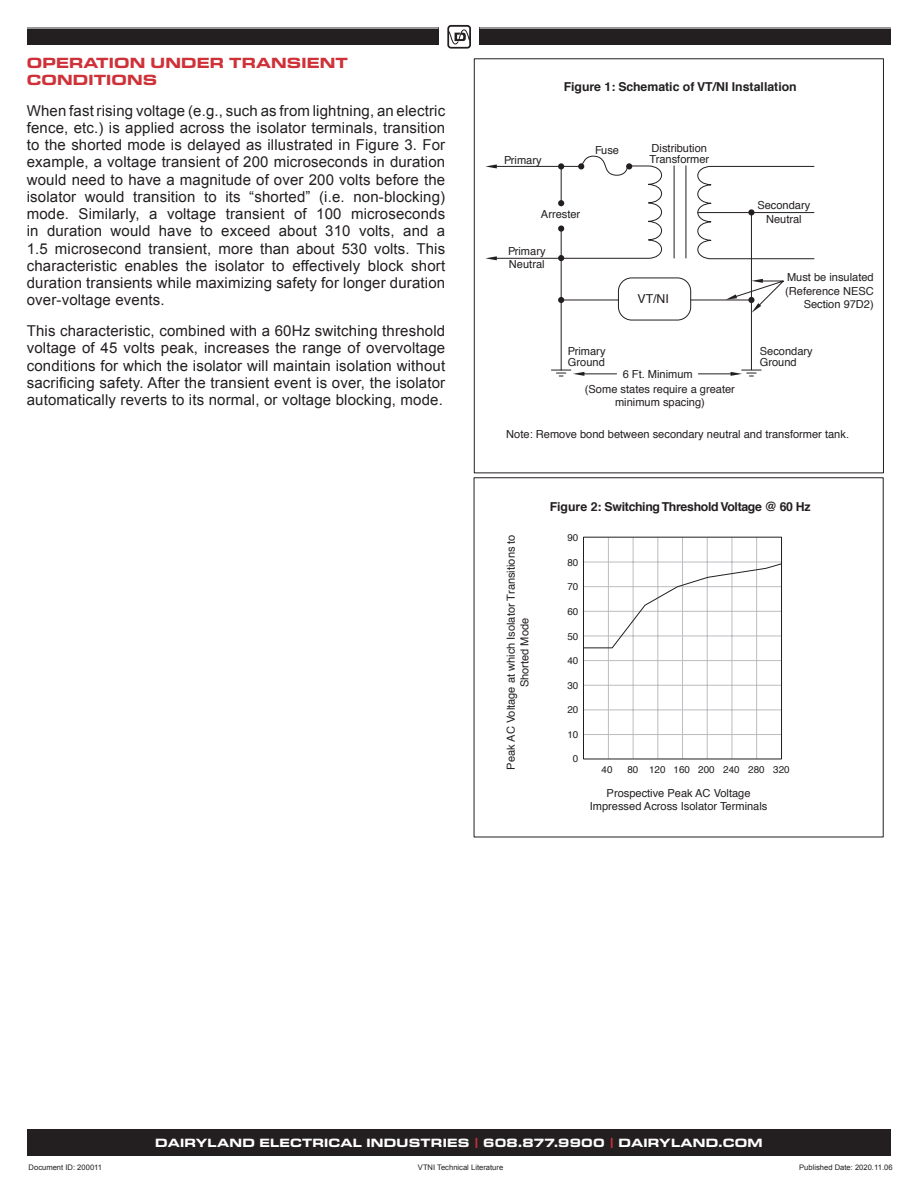
<style>
.page{position:relative;width:918px;height:1188px;background:#fff}
.page>*{position:absolute;margin:0;border:0;box-sizing:border-box;transform-origin:0 0}
.Body_Copy{font:15px/17.2px "Arial";letter-spacing:.01em;color:#231f20;text-align:justify}
.Body_Copy-2{font:700 expanded 15px/17.2px "Eurostile Next LT Pro";letter-spacing:.01em;color:#cf3138}
.t1{font:700 12.3px "Helvetica";letter-spacing:-.025em;color:#231f20}
.t2{font:700 12.3px "Helvetica";color:#231f20}
.t3{font:12.3px "Helvetica";color:#231f20}
.t4{font:700 expanded 12.15px "Eurostile Next LT Pro";letter-spacing:.02em;color:#fff}
.t5{font:11.1px/13.5px "Helvetica";color:#231f20}
.t6{font:9.9px "Helvetica";color:#231f20}
.t7{font:7.65px "Arial";color:#231f20}
.s1{color:#cf3138}
</style>
<div class="page">
<div style="left:480px;top:27px;width:411px;height:18px;background:#231f20"></div>
<div style="left:27px;top:27px;width:411px;height:18px;background:#231f20"></div>
<svg style="left:447px;top:25px;width:24px;height:24px"></svg>
<hr style="left:480px;top:27px;width:411px;height:2px;background:#bcbdc0">
<hr style="left:27px;top:27px;width:411px;height:2px;background:#bcbdc0">
<div style="left:27px;top:1129px;width:864px;height:27px;background:#231f20"></div>
<svg style="left:473px;top:58px;width:411px;height:780px"></svg>
<hr style="left:561px;top:230px;width:1px;height:140px;background:#231f20">
<hr style="left:751px;top:214px;width:1px;height:156px;background:#231f20">
<hr style="left:583px;top:374px;width:34px;height:1px;background:#231f20">
<svg style="left:551px;top:370px;width:33px;height:7px"></svg>
<hr style="left:698px;top:374px;width:34px;height:1px;background:#231f20">
<svg style="left:731px;top:370px;width:30px;height:7px"></svg>
<svg style="left:485px;top:156px;width:330px;height:165px"></svg>
<svg style="left:583px;top:537px;width:199px;height:223px"></svg>
<p class="Body_Copy-2" style="left:27px;top:54px;width:323px">OPERATION UNDER TRANSIENT<br>CONDITIONS</p>
<p class="Body_Copy" style="left:27px;top:102px;width:420px">When fast rising voltage (e.g., such as from lightning, an electric fence, etc.) is applied across the isolator terminals, transition to the shorted mode is delayed as illustrated in Figure 3. For example, a voltage transient of 200 microseconds in duration would need to have a magnitude of over 200 volts before the isolator would transition to its “shorted” (i.e. non-blocking) mode. Similarly, a voltage transient of 100 microseconds in duration would have to exceed about 310 volts, and a 1.5 microsecond transient, more than about 530 volts. This characteristic enables the isolator to effectively block short duration transients while maximizing safety for longer duration over-voltage events.</p>
<p class="Body_Copy" style="left:27px;top:323px;width:420px">This characteristic, combined with a 60Hz switching threshold voltage of 45 volts peak, increases the range of overvoltage conditions for which the isolator will maintain isolation without sacrificing safety. After the transient event is over, the isolator automatically reverts to its normal, or voltage blocking, mode.</p>
<p class="t5" style="left:504px;top:153px;width:39px">Primary</p>
<p class="t2" style="left:564px;top:77px;width:235px">Figure 1: Schematic of VT/NI Installation</p>
<p class="t5" style="left:595px;top:144px;width:26px">Fuse</p>
<p class="t5" style="left:649px;top:143px;width:61px;line-height:11.1px">Distribution<br>Transformer</p>
<p class="t5" style="left:541px;top:208px;width:41px">Arrester</p>
<p class="t5" style="left:508px;top:244px;width:39px">Primary<br>Neutral</p>
<p class="t3" style="left:638px;top:289px;width:33px">VT/NI</p>
<p class="t5" style="left:757px;top:199px;width:54px;text-align:center">Secondary<br>Neutral</p>
<p class="t5" style="left:785px;top:271px;width:90px;text-align:right">Must be insulated (Reference NESC<br>Section 97D2)</p>
<p class="t5" style="left:568px;top:346px;width:39px;line-height:11.1px">Primary<br>Ground</p>
<p class="t5" style="left:760px;top:346px;width:54px;line-height:11.1px">Secondary<br>Ground</p>
<p class="t5" style="left:585px;top:366px;width:152px;line-height:15.3px;text-align:center">6 Ft. Minimum<br>(Some states require a greater</p>
<p class="t5" style="left:615px;top:396px;width:91px">minimum spacing)</p>
<p class="t5" style="left:506px;top:428px;width:344px">Note: Remove bond between secondary neutral and transformer tank.</p>
<p class="t5" style="left:505px;top:770px;width:237px;text-align:center;rotate:-90deg">Peak AC Voltage at which Isolator Transitions to<br>Shorted Mode</p>
<p class="t1" style="left:550px;top:496px;width:262px">Figure 2: SwitchingThreshold Voltage @ 60 Hz</p>
<p class="t6" style="left:567px;top:530px;width:12px">90</p>
<p class="t6" style="left:567px;top:555px;width:12px">80</p>
<p class="t6" style="left:567px;top:579px;width:12px">70</p>
<p class="t6" style="left:567px;top:604px;width:12px">60</p>
<p class="t6" style="left:567px;top:628px;width:12px">50</p>
<p class="t6" style="left:567px;top:653px;width:12px">40</p>
<p class="t6" style="left:567px;top:677px;width:12px">30</p>
<p class="t6" style="left:567px;top:702px;width:12px">20</p>
<p class="t6" style="left:567px;top:727px;width:12px">10</p>
<p class="t6" style="left:573px;top:751px;width:7px">0</p>
<p class="t6" style="left:602px;top:761px;width:12px">40</p>
<p class="t6" style="left:627px;top:761px;width:164px">80 120 160 200 240 280 320</p>
<p class="t5" style="left:590px;top:786px;width:179px;text-align:center">Prospective Peak AC Voltage<br>Impressed Across Isolator Terminals</p>
<p class="t4" style="left:155px;top:1136px;width:609px">DAIRYLAND ELECTRICAL INDUSTRIES <span class="s1">|</span> 608.877.9900 <span class="s1">|</span> DAIRYLAND.COM</p>
<p class="t7" style="left:29px;top:1162px;width:75px">Document ID: 200011</p>
<p class="t7" style="left:418px;top:1162px;width:87px">VTNI Technical Literature</p>
<p class="t7" style="left:799px;top:1162px;width:95px">Published Date: 2020.11.06</p>
</div>
